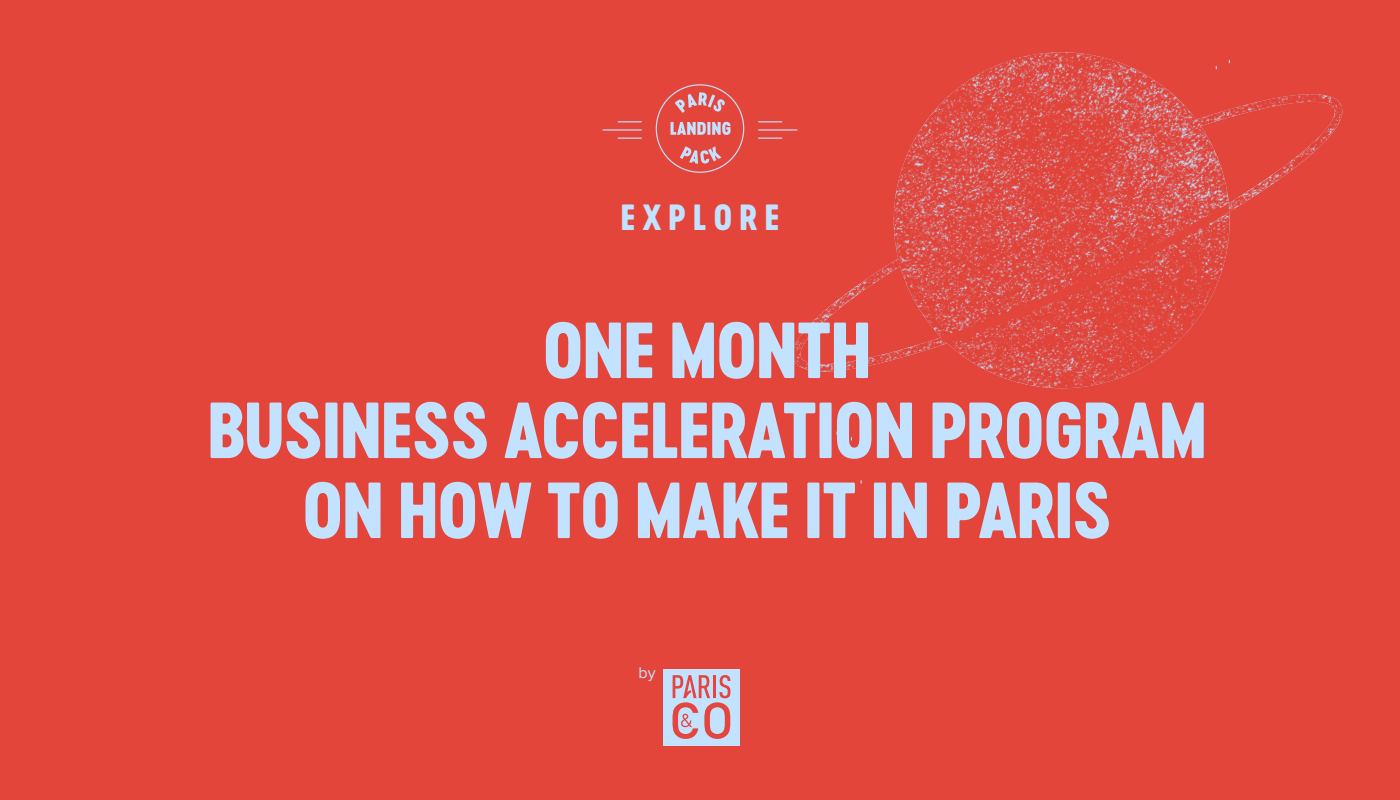
<style>
.page{position:relative;width:1400px;height:800px;background:#e4453b}
.page>*{position:absolute;margin:0;border:0;box-sizing:border-box;transform-origin:0 0}
.t1{font:74px/80px "Cervo Neue Extra Bold Neue";letter-spacing:-.025em;color:#c3e2ff;text-align:center}
.t2{font:34px "Cervo Neue Extra Bold Neue";letter-spacing:.2em;color:#c3e2ff}
.t3{font:16.1px "Proxima Nova";color:#c3e2ff}
</style>
<div class="page">
<img style="left:782px;top:52px;width:561px;height:337px">
<svg style="left:941px;top:203px;width:288px;height:140px"></svg>
<svg style="left:759px;top:121px;width:23px;height:1px"></svg>
<hr style="left:759px;top:129px;width:38px;height:2px;background:#c3e2ff">
<svg style="left:759px;top:138px;width:23px;height:1px"></svg>
<svg style="left:618px;top:138px;width:23px;height:1px"></svg>
<hr style="left:603px;top:129px;width:38px;height:2px;background:#c3e2ff">
<svg style="left:618px;top:121px;width:23px;height:1px"></svg>
<svg style="left:675px;top:92px;width:50px;height:21px"></svg>
<svg style="left:680px;top:146px;width:41px;height:18px"></svg>
<svg style="left:671px;top:122px;width:60px;height:13px"></svg>
<div style="left:663px;top:669px;width:77px;height:77px;background:#c3e2ff"></div>
<svg style="left:673px;top:675px;width:57px;height:64px"></svg>
<p class="t2" style="left:621px;top:194px;width:160px">EXPLORE</p>
<p class="t1" style="left:207px;top:310px;width:1002px">ONE MONTH<br>BUSINESS ACCELERATION PROGRAM<br>ON HOW TO MAKE IT IN PARIS</p>
<p class="t3" style="left:639px;top:665px;width:19px">by</p>
</div>
